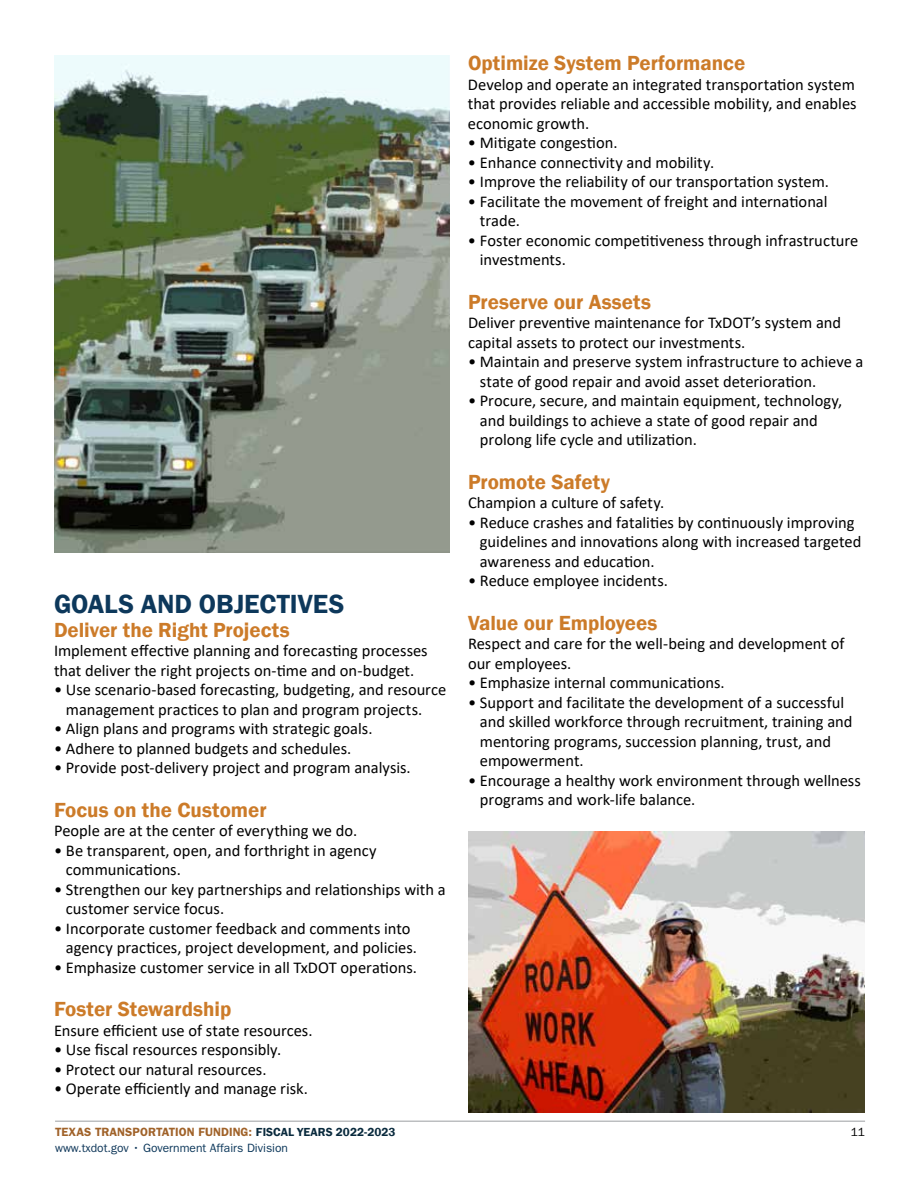
<style>
.page{position:relative;width:918px;height:1188px;background:#fff}
.page>*{position:absolute;margin:0;border:0;box-sizing:border-box;transform-origin:0 0}
.t1{font:600 27px "Franklin Gothic";color:#0d385b}
.t2{font:600 21px "Franklin Gothic";color:#cc7b29}
.t3{font:16.5px/19.5px "Calibri";color:#000}
.t4{font:600 12px "ITC Franklin Gothic Std";letter-spacing:.005em;color:#a06229}
.t5{font:12px "ITC Franklin Gothic Std";color:#0d385b}
.t6{font:12px "ITC Franklin Gothic Std";color:#000}
.s1{font-family:"Franklin Gothic";color:#092a3d}
.s2{color:#10385a}
</style>
<div class="page">
<hr style="left:55px;top:1120px;width:810px;height:2px;background:#bcbec0">
<img style="left:54px;top:55px;width:396px;height:497px">
<img style="left:468px;top:832px;width:396px;height:280px">
<h1 class="t1" style="left:54px;top:587px;width:292px">GOALS AND OBJECTIVES</h1>
<p class="t2" style="left:54px;top:617px;width:237px">Deliver the Right Projects</p>
<p class="t3" style="left:54px;top:640px;width:375px">Implement effective planning and forecasting processes that deliver the right projects on-time and on-budget.</p>
<p class="t3" style="left:66px;top:679px;width:382px;text-indent:-12px">• Use scenario-based forecasting, budgeting, and resource management practices to plan and program projects.</p>
<p class="t3" style="left:54px;top:718px;width:320px">• Align plans and programs with strategic goals.</p>
<p class="t3" style="left:54px;top:738px;width:299px">• Adhere to planned budgets and schedules.</p>
<p class="t3" style="left:54px;top:757px;width:358px">• Provide post-delivery project and program analysis.</p>
<p class="t2" style="left:54px;top:797px;width:214px">Focus on the Customer</p>
<p class="t3" style="left:54px;top:820px;width:305px">People are at the center of everything we do.</p>
<p class="t3" style="left:66px;top:840px;width:312px;text-indent:-12px">• Be transparent, open, and forthright in agency communications.</p>
<p class="t3" style="left:66px;top:879px;width:381px;text-indent:-12px">• Strengthen our key partnerships and relationships with a customer service focus.</p>
<p class="t3" style="left:66px;top:918px;width:353px;text-indent:-12px">• Incorporate customer feedback and comments into agency practices, project development, and policies.</p>
<p class="t3" style="left:54px;top:957px;width:365px">• Emphasize customer service in all TxDOT operations.</p>
<p class="t2" style="left:54px;top:996px;width:179px">Foster Stewardship</p>
<p class="t3" style="left:54px;top:1020px;width:260px">Ensure efficient use of state resources.</p>
<p class="t3" style="left:54px;top:1039px;width:229px">• Use fiscal resources responsibly.</p>
<p class="t3" style="left:54px;top:1059px;width:214px">• Protect our natural resources.</p>
<p class="t3" style="left:54px;top:1078px;width:256px">• Operate efficiently and manage risk.</p>
<p class="t2" style="left:468px;top:50px;width:279px">Optimize System Performance</p>
<p class="t3" style="left:468px;top:74px;width:390px;text-align:justify">Develop and operate an integrated transportation system that provides reliable and accessible mobility, and enables economic growth.</p>
<p class="t3" style="left:468px;top:132px;width:151px">• Mitigate congestion.</p>
<p class="t3" style="left:468px;top:152px;width:248px">• Enhance connectivity and mobility.</p>
<p class="t3" style="left:468px;top:171px;width:363px">• Improve the reliability of our transportation system.</p>
<p class="t3" style="left:480px;top:191px;width:349px;text-indent:-12px">• Facilitate the movement of freight and international trade.</p>
<p class="t3" style="left:480px;top:230px;width:380px;text-indent:-12px">• Foster economic competitiveness through infrastructure investments.</p>
<p class="t2" style="left:468px;top:289px;width:184px">Preserve our Assets</p>
<p class="t3" style="left:468px;top:312px;width:375px">Deliver preventive maintenance for TxDOT’s system and capital assets to protect our investments.</p>
<p class="t3" style="left:480px;top:351px;width:385px;text-indent:-12px">• Maintain and preserve system infrastructure to achieve a state of good repair and avoid asset deterioration.</p>
<p class="t3" style="left:480px;top:390px;width:364px;text-indent:-12px">• Procure, secure, and maintain equipment, technology, and buildings to achieve a state of good repair and prolong life cycle and utilization.</p>
<p class="t2" style="left:468px;top:469px;width:144px">Promote Safety</p>
<p class="t3" style="left:468px;top:492px;width:198px">Champion a culture of safety.</p>
<p class="t3" style="left:480px;top:512px;width:383px;text-indent:-12px">• Reduce crashes and fatalities by continuously improving guidelines and innovations along with increased targeted awareness and education.</p>
<p class="t3" style="left:468px;top:570px;width:202px">• Reduce employee incidents.</p>
<p class="t2" style="left:468px;top:610px;width:191px">Value our Employees</p>
<p class="t3" style="left:468px;top:633px;width:378px">Respect and care for the well-being and development of our employees.</p>
<p class="t3" style="left:468px;top:672px;width:258px">• Emphasize internal communications.</p>
<p class="t3" style="left:480px;top:692px;width:374px;text-indent:-12px">• Support and facilitate the development of a successful and skilled workforce through recruitment, training and mentoring programs, succession planning, trust, and empowerment.</p>
<p class="t3" style="left:480px;top:770px;width:383px;text-indent:-12px">• Encourage a healthy work environment through wellness programs and work-life balance.</p>
<p class="t4" style="left:55px;top:1124px;width:342px">TEXAS TRANSPORTATION FUNDING: <span class="s1">FISCAL YEARS 2022-2023</span></p>
<p class="t6" style="left:851px;top:1125px;width:16px">11</p>
<p class="t5" style="left:55px;top:1141px;width:235px"><span class="s2">www.txdot.gov •</span> Government Affairs Division</p>
</div>
